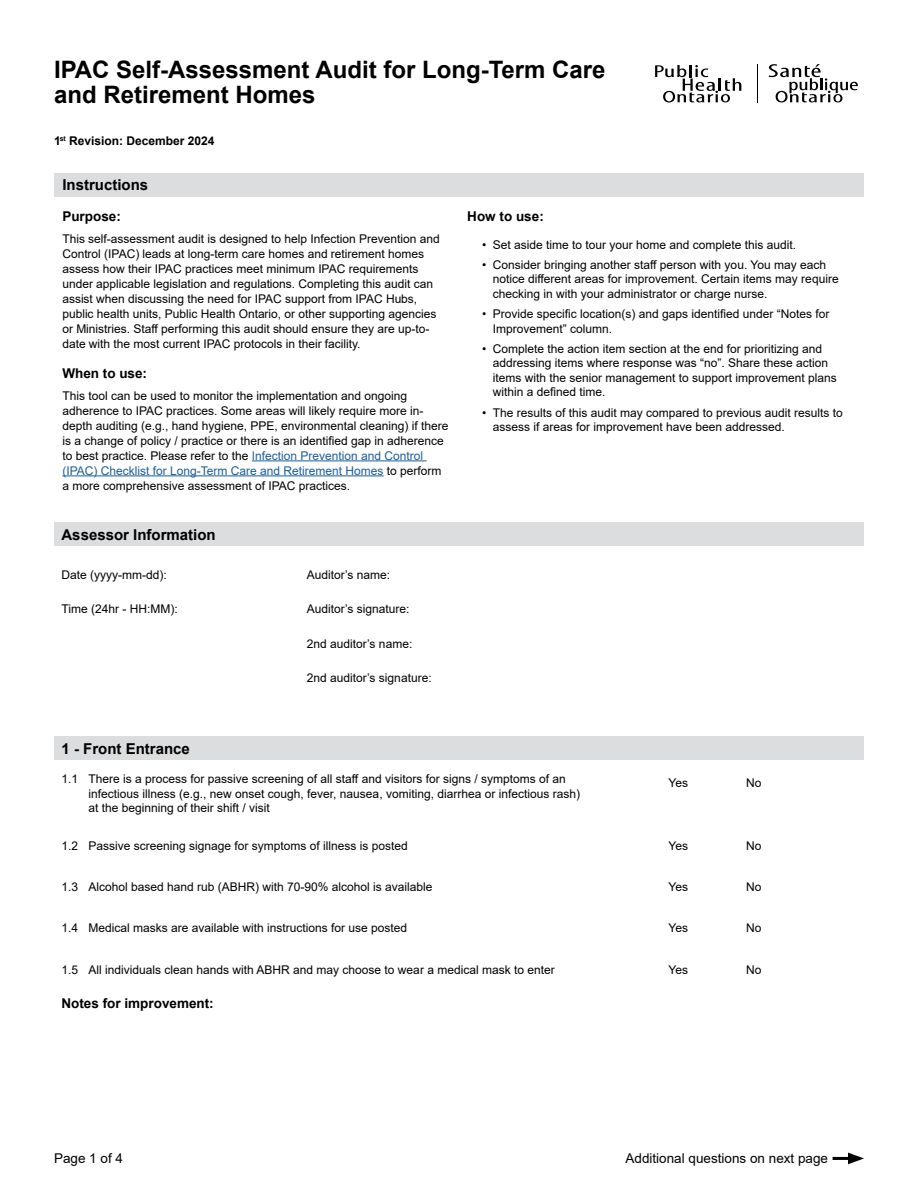
<style>
.page{position:relative;width:918px;height:1188px;background:#fff}
.page>*{position:absolute;margin:0;border:0;box-sizing:border-box;transform-origin:0 0}
.Heading_1{font:700 24px/25.5px "Rlkpmx Arial";color:#000}
.Heading_2{font:700 15px "Rlkpmx Arial";color:#000}
.Heading_2_-_Number_list{font:700 15px "Rlkpmx Arial";color:#000}
.Heading_3{font:700 13.5px "Rlkpmx Arial";color:#000}
.t1{font:13.5px "Gmtlwg Arial";color:#000}
.t2{font:13.5px "Gmfgqy Arial";color:#000}
.Body_Text{font:12px/15px "Gmfgqy Arial";color:#000}
.Body_text_-_number_list_1_1{font:12px/14.4px "Gmfgqy Arial";color:#000}
.bullet{font:12px/14.4px "Gmfgqy Arial";color:#000}
.bullet-2{font:12px/14.4px "Pdjldx Arial";color:#000}
.Body_Text-2{font:12px "Pdjldx Arial";color:#000}
.Body_Text-3{font:700 12px "Rlkpmx Arial";color:#000}
.s1{font-family:"Pdjldx Arial"}
.s2{color:#1c5e9e}
.s3{font-family:"Gmfgqy Arial"}
</style>
<div class="page">
<div style="left:54px;top:736px;width:810px;height:24px;background:#dcddde"></div>
<div style="left:54px;top:522px;width:810px;height:24px;background:#dcddde"></div>
<div style="left:54px;top:173px;width:810px;height:24px;background:#dcddde"></div>
<hr style="left:833px;top:1157px;width:21px;height:3px;background:#000">
<svg style="left:848px;top:1153px;width:16px;height:11px"></svg>
<svg style="left:655px;top:65px;width:86px;height:37px"></svg>
<hr style="left:757px;top:64px;width:1px;height:38px;background:#000">
<svg style="left:769px;top:64px;width:89px;height:38px"></svg>
<hr style="left:252px;top:460px;width:175px;height:1px;background:#1c5e9e">
<hr style="left:62px;top:475px;width:322px;height:1px;background:#1c5e9e">
<h1 class="Heading_1" style="left:54px;top:57px;width:553px">IPAC Self-Assessment Audit for Long-Term Care and Retirement Homes</h1>
<p class="Body_Text-3" style="left:54px;top:132px;width:162px">1<sup>st</sup> Revision: December 2024</p>
<h2 class="Heading_2" style="left:62px;top:174px;width:87px">Instructions</h2>
<h3 class="Heading_3" style="left:62px;top:207px;width:60px">Purpose:</h3>
<p class="Body_Text" style="left:62px;top:231px;width:379px">This self-assessment audit is designed to help Infection Prevention and Control (IPAC) leads at long-term care homes and retirement homes assess how their IPAC practices meet minimum IPAC requirements under applicable legislation and regulations. Completing this audit can assist when discussing the need for IPAC support from IPAC Hubs, public health units, Public Health Ontario, or other supporting agencies <span class="s1">or Ministries. Staff performing this audit should ensure they are up-to&shy;</span>date with the most current IPAC protocols in their facility.</p>
<h3 class="Heading_3" style="left:62px;top:364px;width:86px">When to use:</h3>
<p class="Body_Text" style="left:62px;top:388px;width:388px">This tool can be used to monitor the implementation and ongoing adherence to IPAC practices. Some areas will likely require more in&shy;depth auditing (e.g., hand hygiene, PPE, environmental cleaning) if there <span class="s1">is a change of policy / practice or there is an identified gap in adherence </span>to best practice. Please refer to the <span class="s2">Infection Prevention and Control (IPAC) Checklist for Long-Term Care and Retirement Homes</span> to perform a more comprehensive assessment of IPAC practices.</p>
<h2 class="Heading_2" style="left:62px;top:524px;width:156px">Assessor Information</h2>
<p class="Body_Text" style="left:62px;top:567px;width:107px">Date (yyyy-mm-dd):</p>
<p class="Body_Text" style="left:62px;top:601px;width:118px">Time (24hr - HH:MM):</p>
<p class="Body_Text" style="left:307px;top:567px;width:85px">Auditor’s name:</p>
<p class="Body_Text" style="left:307px;top:601px;width:104px">Auditor’s signature:</p>
<p class="Body_Text" style="left:307px;top:636px;width:107px">2nd auditor’s name:</p>
<p class="Body_Text" style="left:307px;top:670px;width:126px">2nd auditor’s signature:</p>
<h3 class="Heading_3" style="left:467px;top:207px;width:78px">How to use:</h3>
<p class="bullet" style="left:482px;top:237px;width:315px">• Set aside time to tour your home and complete this audit.</p>
<p class="bullet-2" style="left:493px;top:257px;width:347px;text-indent:-10px"><span class="s3">•</span> Consider bringing another staff person with you. You may each notice different areas for improvement. Certain items may require <span class="s3">checking in with your administrator or charge nurse.</span></p>
<p class="bullet-2" style="left:493px;top:307px;width:338px;text-indent:-10px"><span class="s3">•</span> Provide specific location(s) and gaps identified under “Notes for<br><span class="s3">Improvement” column.</span></p>
<p class="bullet" style="left:493px;top:341px;width:346px;text-indent:-10px">• Complete the action item section at the end for prioritizing and <span class="s1">addressing items where response was “no”. Share these action </span>items with the senior management to support improvement plans <span class="s1">within a defined time.</span></p>
<p class="bullet" style="left:493px;top:405px;width:352px;text-indent:-10px">• The results of this audit may compared to previous audit results to assess if areas for improvement have been addressed.</p>
<h2 class="Heading_2_-_Number_list" style="left:62px;top:738px;width:130px">1 - Front Entrance</h2>
<p class="Body_text_-_number_list_1_1" style="left:88px;top:772px;width:493px;text-indent:-27px">1.1 <span class="s1">There is a process for passive screening of all staff and visitors for signs / symptoms of an </span>infectious illness (e.g., new onset cough, fever, nausea, vomiting, diarrhea or infectious rash) at the beginning of their shift / visit</p>
<p class="Body_text_-_number_list_1_1" style="left:62px;top:838px;width:348px">1.2 Passive screening signage for symptoms of illness is posted</p>
<p class="Body_text_-_number_list_1_1" style="left:62px;top:880px;width:373px">1.3 Alcohol based hand rub (ABHR) with 70-90% alcohol is available</p>
<p class="Body_text_-_number_list_1_1" style="left:62px;top:921px;width:347px">1.4 Medical masks are available with instructions for use posted</p>
<p class="Body_text_-_number_list_1_1" style="left:62px;top:962px;width:495px">1.5 All individuals clean hands with ABHR and may choose to wear a medical mask to enter</p>
<h3 class="Heading_3" style="left:62px;top:994px;width:154px">Notes for improvement:</h3>
<p class="Body_Text-2" style="left:669px;top:774px;width:21px">Yes</p>
<p class="Body_Text-2" style="left:746px;top:774px;width:17px">No</p>
<p class="Body_Text-2" style="left:669px;top:837px;width:21px">Yes</p>
<p class="Body_Text-2" style="left:669px;top:879px;width:21px">Yes</p>
<p class="Body_Text-2" style="left:669px;top:920px;width:21px">Yes</p>
<p class="Body_Text-2" style="left:669px;top:961px;width:21px">Yes</p>
<p class="Body_Text-2" style="left:746px;top:837px;width:17px">No</p>
<p class="Body_Text-2" style="left:746px;top:879px;width:17px">No</p>
<p class="Body_Text-2" style="left:746px;top:920px;width:17px">No</p>
<p class="Body_Text-2" style="left:746px;top:961px;width:17px">No</p>
<p class="t2" style="left:54px;top:1149px;width:71px">Page 1 of 4</p>
<p class="t1" style="left:626px;top:1149px;width:204px">Additional questions on next page</p>
</div>
